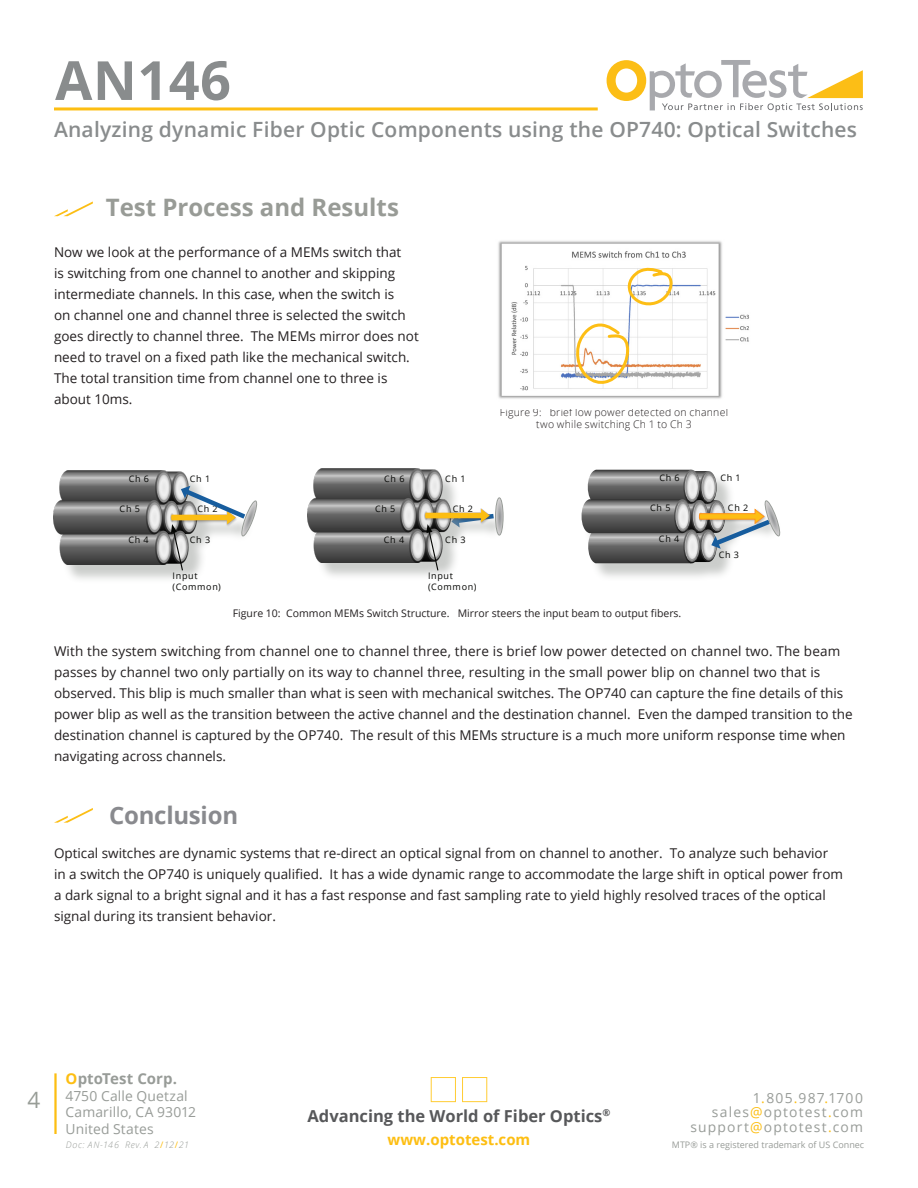
<style>
.page{position:relative;width:918px;height:1188px;background:#fff}
.page>*{position:absolute;margin:0;border:0;box-sizing:border-box;transform-origin:0 0}
.t1{font:700 54px "Open Sans";letter-spacing:.01em;color:#898c8d}
.t2{font:700 24px "Open Sans";color:#989b96}
.t3{font:700 24px "Open Sans";letter-spacing:-.01em;color:#898a8e}
.t4{font:22.5px "Open Sans";color:#989d97}
.t5{font:600 21px "Open Sans";letter-spacing:.01em;color:#898c8d}
.t6{font:700 16.5px "Open Sans";color:#57585a}
.t7{font:700 15px "Open Sans";color:#fdbe12}
.t8{font:700 15px "Open Sans";letter-spacing:.005em;color:#989c98}
.t9{font:13.8px/14.1px "Open Sans";letter-spacing:.085em;color:#989c98;text-align:right}
.t10{font:13.8px/16.5px "Open Sans";letter-spacing:.01em;color:#989c98}
.Copy{font:13.5px/21px "Open Sans";color:#231f20}
.Copy-2{font:10.5px "Open Sans";color:#231f20}
.Copy-3{font:300 10.5px/12.6px "Open Sans";letter-spacing:.02em;color:#231f20;text-align:center}
.Copy-4{font:9px "Open Sans";letter-spacing:.08em;color:#040503}
.t11{font:9px "Open Sans";color:#989c98}
.t12{font:italic 300 9px "Open Sans";letter-spacing:.08em;color:#989c98}
.s1{color:#fdbe12}
.s2{font-weight:400;font-style:normal;color:#fdbe12}
</style>
<div class="page">
<hr style="left:54px;top:1073px;width:3px;height:61px;background:#fdbe12">
<hr style="left:54px;top:107px;width:544px;height:3px;background:#fdbe12">
<svg style="left:607px;top:60px;width:256px;height:52px"></svg>
<div style="left:431px;top:1077px;width:25px;height:25px;background:#fff;border:1px solid #fc3"></div>
<div style="left:462px;top:1077px;width:25px;height:25px;background:#fff;border:1px solid #fc3"></div>
<svg style="left:54px;top:201px;width:39px;height:15px"></svg>
<img style="left:498px;top:241px;width:251px;height:158px">
<svg style="left:626px;top:267px;width:48px;height:41px"></svg>
<svg style="left:575px;top:323px;width:56px;height:63px"></svg>
<div style="left:309px;top:471px;width:198px;height:110px;background:#989c98;opacity:.5"></div>
<img style="left:307px;top:469px;width:186px;height:94px">
<svg style="left:426px;top:524px;width:13px;height:48px"></svg>
<svg style="left:451px;top:498px;width:52px;height:37px"></svg>
<div style="left:495px;top:498px;width:8px;height:37px;border:1px solid #989c98;border-radius:50%"></div>
<div style="left:55px;top:473px;width:199px;height:110px;background:#989c98;opacity:.5"></div>
<img style="left:53px;top:471px;width:186px;height:94px">
<svg style="left:171px;top:486px;width:87px;height:86px"></svg>
<div style="left:584px;top:472px;width:198px;height:110px;background:#989c98;opacity:.5"></div>
<svg style="left:581px;top:470px;width:200px;height:93px"></svg>
<svg style="left:54px;top:808px;width:39px;height:15px"></svg>
<h1 class="t1" style="left:55px;top:42px;width:177px">AN146</h1>
<h3 class="t5" style="left:54px;top:115px;width:805px">Analyzing dynamic Fiber Optic Components using the OP740: Optical Switches</h3>
<p class="t2" style="left:106px;top:191px;width:295px">Test Process and Results</p>
<p class="Copy" style="left:54px;top:241px;width:366px">Now we look at the performance of a MEMs switch that<br>is switching from one channel to another and skipping intermediate channels. In this case, when the switch is<br>on channel one and channel three is selected the switch goes directly to channel three. The MEMs mirror does not need to travel on a fixed path like the mechanical switch.<br>The total transition time from channel one to three is about 10ms.</p>
<p class="Copy-4" style="left:129px;top:473px;width:22px">Ch 6</p>
<p class="Copy-4" style="left:120px;top:503px;width:22px">Ch 5</p>
<p class="Copy-4" style="left:128px;top:533px;width:22px">Ch 4</p>
<p class="Copy-4" style="left:190px;top:473px;width:22px">Ch 1</p>
<p class="Copy-4" style="left:197px;top:503px;width:22px">Ch 2</p>
<p class="Copy-4" style="left:190px;top:533px;width:22px">Ch 3</p>
<p class="Copy-4" style="left:173px;top:570px;width:27px">Input</p>
<p class="Copy-4" style="left:173px;top:580px;width:50px">(Common)</p>
<p class="Copy-4" style="left:384px;top:473px;width:22px">Ch 6</p>
<p class="Copy-4" style="left:375px;top:503px;width:22px">Ch 5</p>
<p class="Copy-4" style="left:384px;top:533px;width:22px">Ch 4</p>
<p class="Copy-4" style="left:445px;top:473px;width:22px">Ch 1</p>
<p class="Copy-4" style="left:453px;top:503px;width:22px">Ch 2</p>
<p class="Copy-4" style="left:445px;top:533px;width:22px">Ch 3</p>
<p class="Copy-4" style="left:428px;top:570px;width:27px">Input</p>
<p class="Copy-4" style="left:428px;top:580px;width:50px">(Common)</p>
<p class="Copy-3" style="left:500px;top:405px;width:230px">Figure 9: brief low power detected on channel two while switching Ch 1 to Ch 3</p>
<p class="Copy-4" style="left:659px;top:472px;width:22px">Ch 6</p>
<p class="Copy-4" style="left:650px;top:502px;width:22px">Ch 5</p>
<p class="Copy-4" style="left:659px;top:532px;width:22px">Ch 4</p>
<p class="Copy-4" style="left:720px;top:472px;width:22px">Ch 1</p>
<p class="Copy-4" style="left:728px;top:502px;width:22px">Ch 2</p>
<p class="Copy-4" style="left:719px;top:548px;width:22px">Ch 3</p>
<p class="Copy-2" style="left:233px;top:606px;width:450px">Figure 10: Common MEMs Switch Structure. Mirror steers the input beam to output fibers.</p>
<p class="Copy" style="left:54px;top:640px;width:800px">With the system switching from channel one to channel three, there is brief low power detected on channel two. The beam passes by channel two only partially on its way to channel three, resulting in the small power blip on channel two that is observed. This blip is much smaller than what is seen with mechanical switches. The OP740 can capture the fine details of this power blip as well as the transition between the active channel and the destination channel. Even the damped transition to the destination channel is captured by the OP740. The result of this MEMs structure is a much more uniform response time when navigating across channels.</p>
<p class="t3" style="left:109px;top:798px;width:131px">Conclusion</p>
<p class="Copy" style="left:54px;top:842px;width:791px">Optical switches are dynamic systems that re-direct an optical signal from on channel to another. To analyze such behavior in a switch the OP740 is uniquely qualified. It has a wide dynamic range to accommodate the large shift in optical power from a dark signal to a bright signal and it has a fast response and fast sampling rate to yield highly resolved traces of the optical signal during its transient behavior.</p>
<h3 class="t4" style="left:27px;top:1085px;width:14px">4</h3>
<p class="t8" style="left:66px;top:1068px;width:113px"><span class="s1">O</span>ptoTest Corp.</p>
<p class="t10" style="left:66px;top:1087px;width:132px">4750 Calle Quetzal<br>Camarillo, CA 93012<br>United States</p>
<p class="t12" style="left:66px;top:1138px;width:125px">Doc: AN-146 Rev. A 2<span class="s2">/</span>12<span class="s2">/</span>21</p>
<p class="t6" style="left:308px;top:1104px;width:304px">Advancing the World of Fiber Optics<sup>®</sup></p>
<p class="t7" style="left:388px;top:1129px;width:144px">www.optotest.com</p>
<p class="t9" style="left:690px;top:1091px;width:174px">1<span class="s1">.</span>805<span class="s1">.</span>987<span class="s1">.</span>1700 sales<span class="s1">@</span>optotest<span class="s1">.</span>com support<span class="s1">@</span>optotest<span class="s1">.</span>com</p>
<p class="t11" style="left:672px;top:1138px;width:194px">MTP® is a registered trademark of US Connec</p>
</div>
